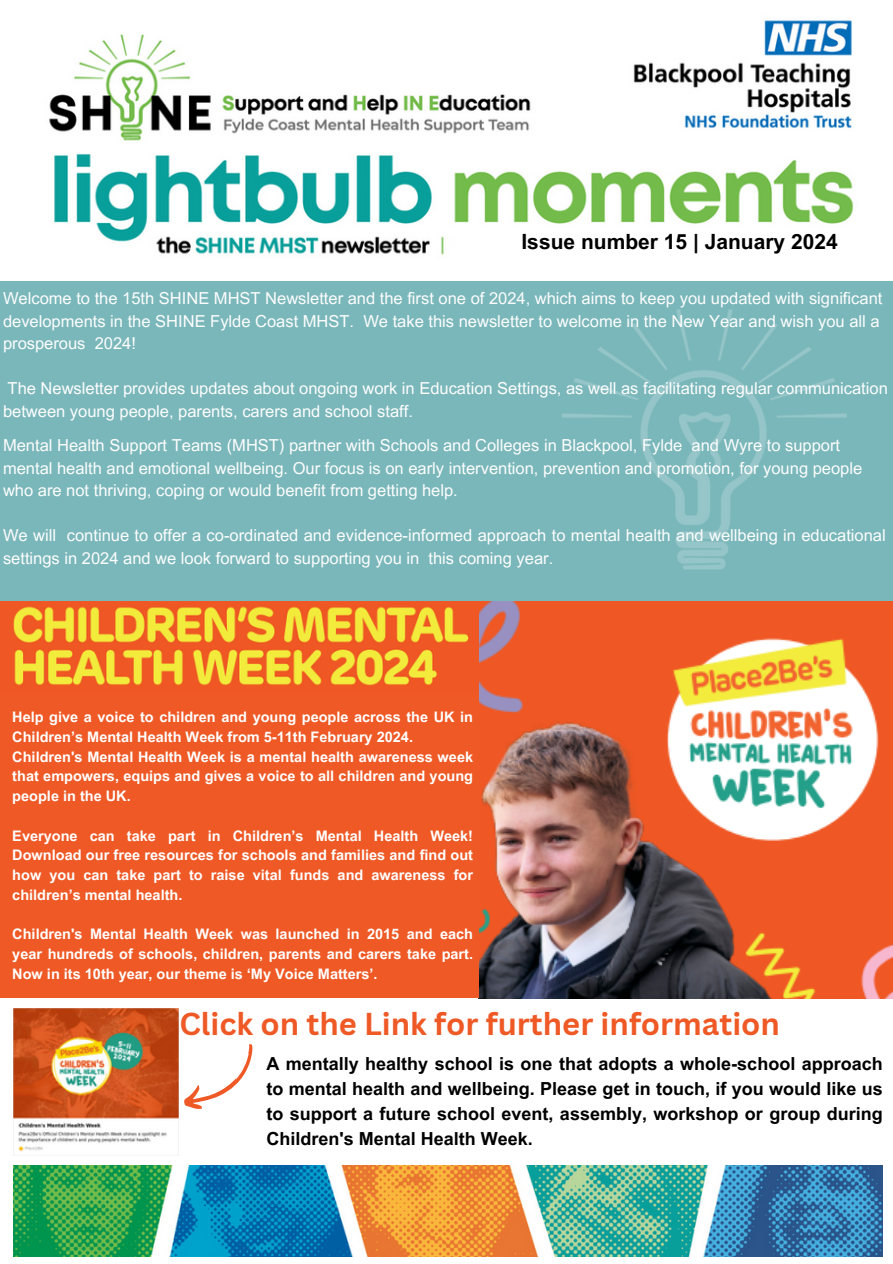
<style>
.page{position:relative;width:893px;height:1264px;background:#fff}
.page>*{position:absolute;margin:0;border:0;box-sizing:border-box;transform-origin:0 0}
.t1{font:700 30.75px "Canva Sans";color:#ee5925}
.t2{font:700 21px "Arial MT Pro";color:#000}
.t3{font:700 18px/24.8px "Arial MT Pro";color:#000;text-align:justify}
.t4{font:16.5px/22.5px "Arial MT Pro";color:#fdfdfd}
.t5{font:700 14.55px/19.8px "Arial MT Pro";color:#fff;text-align:justify}
</style>
<div class="page">
<img style="left:49px;top:20px;width:805px;height:235px">
<img style="left:14px;top:1165px;width:868px;height:91px">
<div style="left:0;top:280px;width:892px;height:321px;background:#7ab7ba"></div>
<img style="left:562px;top:309px;width:284px;height:261px">
<img style="left:478px;top:601px;width:414px;height:397px">
<img style="left:0;top:601px;width:478px;height:93px">
<div style="left:0;top:694px;width:478px;height:304px;background:#ee5925"></div>
<img style="left:14px;top:1008px;width:164px;height:144px">
<svg style="left:184px;top:1044px;width:69px;height:65px"></svg>
<p class="t2" style="left:521px;top:234px;width:318px">Issue number 15 | January 2024</p>
<p class="t4" style="left:3px;top:289px;width:880px">Welcome to the 15th SHINE MHST Newsletter and the first one of 2024, which aims to keep you updated with significant developments in the SHINE Fylde Coast MHST. We take this newsletter to welcome in the New Year and wish you all a prosperous 2024!</p>
<p class="t4" style="left:3px;top:379px;width:886px">The Newsletter provides updates about ongoing work in Education Settings, as well as facilitating regular communication between young people, parents, carers and school staff.</p>
<p class="t4" style="left:3px;top:436px;width:860px">Mental Health Support Teams (MHST) partner with Schools and Colleges in Blackpool, Fylde and Wyre to support mental health and emotional wellbeing. Our focus is on early intervention, prevention and promotion, for young people who are not thriving, coping or would benefit from getting help.</p>
<p class="t4" style="left:3px;top:526px;width:884px">We will continue to offer a co-ordinated and evidence-informed approach to mental health and wellbeing in educational settings in 2024 and we look forward to supporting you in this coming year.</p>
<p class="t5" style="left:12px;top:709px;width:462px">Help give a voice to children and young people across the UK in<br>Children’s Mental Health Week from 5-11th February 2024.</p>
<p class="t5" style="left:12px;top:748px;width:462px">Children's Mental Health Week is a mental health awareness week that empowers, equips and gives a voice to all children and young people in the UK.</p>
<p class="t5" style="left:12px;top:827px;width:462px">Everyone can take part in Children’s Mental Health Week!<br>Download our free resources for schools and families and find out how you can take part to raise vital funds and awareness for children’s mental health.</p>
<p class="t5" style="left:12px;top:926px;width:462px">Children's Mental Health Week was launched in 2015 and each year hundreds of schools, children, parents and carers take part.<br>Now in its 10th year, our theme is ‘My Voice Matters’.</p>
<p class="t1" style="left:179px;top:1001px;width:602px">Click on the Link for further information</p>
<p class="t3" style="left:266px;top:1053px;width:618px">A mentally healthy school is one that adopts a whole-school approach to mental health and wellbeing. Please get in touch, if you would like us to support a future school event, assembly, workshop or group during Children's Mental Health Week.</p>
</div>
